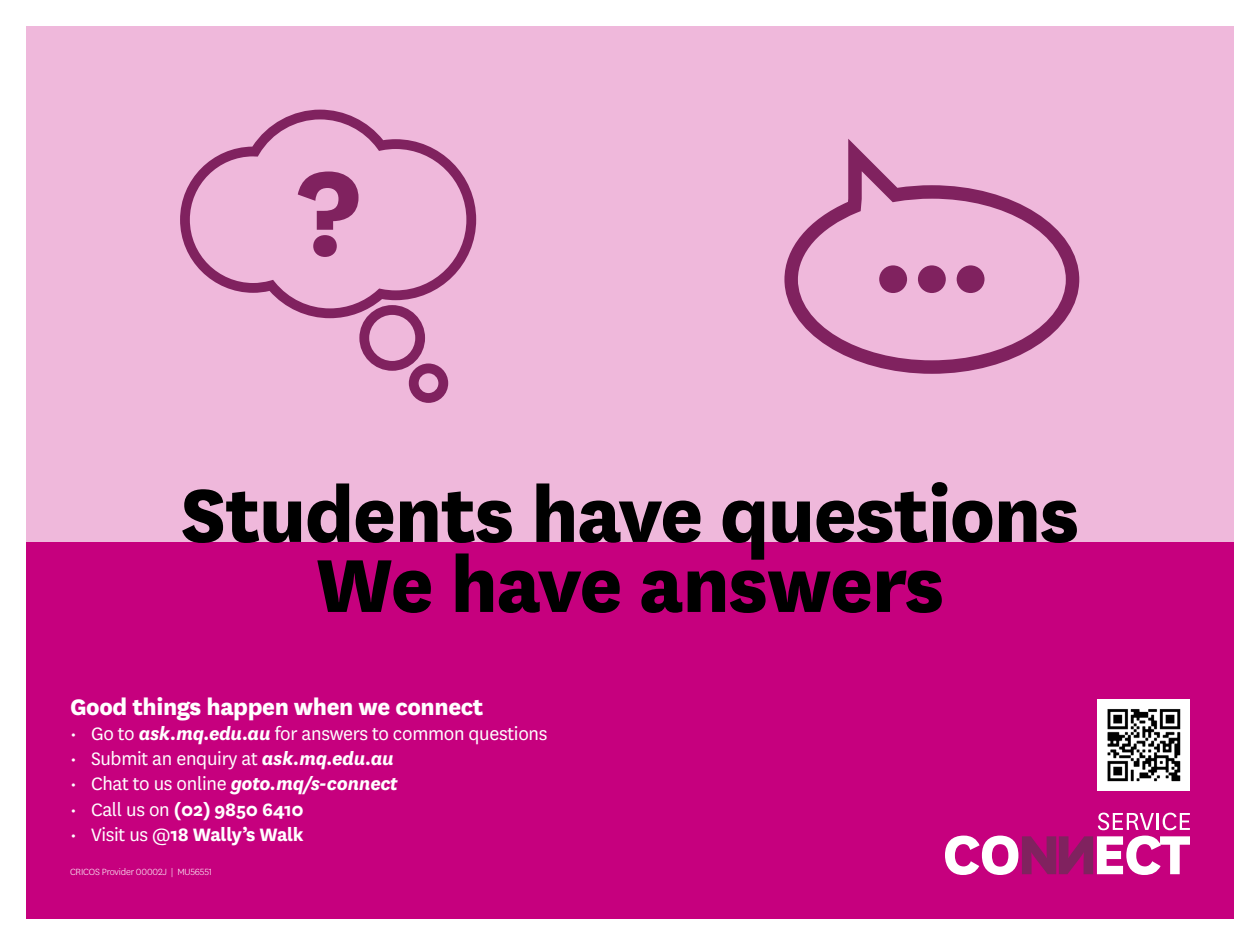
<style>
.page{position:relative;width:1260px;height:945px;background:#fff}
.page>*{position:absolute;margin:0;border:0;box-sizing:border-box;transform-origin:0 0}
.t1{font:800 87.5px/70px "National";letter-spacing:-.015em;color:#000;text-align:center}
.t2{font:800 26.25px "National";letter-spacing:-.015em;color:#fff}
.t3{font:21px "National";letter-spacing:-.015em;color:#fff}
.t4{font:700 21px "National";letter-spacing:-.015em;color:#fff}
.t5{font:italic 700 21px "National";letter-spacing:-.015em;color:#fff}
.t6{font:300 10.5px "National";letter-spacing:-.015em;color:#fff}
.s1{font-weight:700;font-style:italic}
.s2{font-weight:400;font-style:normal}
.s3{font-weight:400}
</style>
<div class="page">
<div style="left:26px;top:26px;width:1208px;height:893px;background:#efb8db"></div>
<div style="left:26px;top:542px;width:1208px;height:377px;background:#c6007e"></div>
<img style="left:1098px;top:699px;width:92px;height:91px">
<svg style="left:945px;top:836px;width:245px;height:39px"></svg>
<svg style="left:1098px;top:813px;width:92px;height:17px"></svg>
<svg style="left:359px;top:318px;width:89px;height:85px"></svg>
<svg style="left:180px;top:110px;width:296px;height:208px"></svg>
<svg style="left:784px;top:139px;width:295px;height:235px"></svg>
<h1 class="t1" style="left:180px;top:473px;width:901px">Students have questions<br>We have answers</h1>
<p class="t2" style="left:70px;top:688px;width:415px">Good things happen when we connect</p>
<p class="t3" style="left:70px;top:720px;width:479px">• Go to <span class="s1">ask.mq.edu.au</span> for answers to common questions</p>
<p class="t3" style="left:70px;top:745px;width:325px">• Submit an enquiry at <span class="s1">ask.mq.edu.au</span></p>
<p class="t5" style="left:70px;top:770px;width:329px"><span class="s2">• Chat to us online</span> goto.mq/s-connect</p>
<p class="t4" style="left:70px;top:794px;width:235px"><span class="s3">• Call us on</span> (02) 9850 6410</p>
<p class="t4" style="left:70px;top:820px;width:235px"><span class="s3">• Visit us @</span>18 Wally’s Walk</p>
<p class="t6" style="left:70px;top:865px;width:144px">CRICOS Provider 00002J | MU56551</p>
</div>
